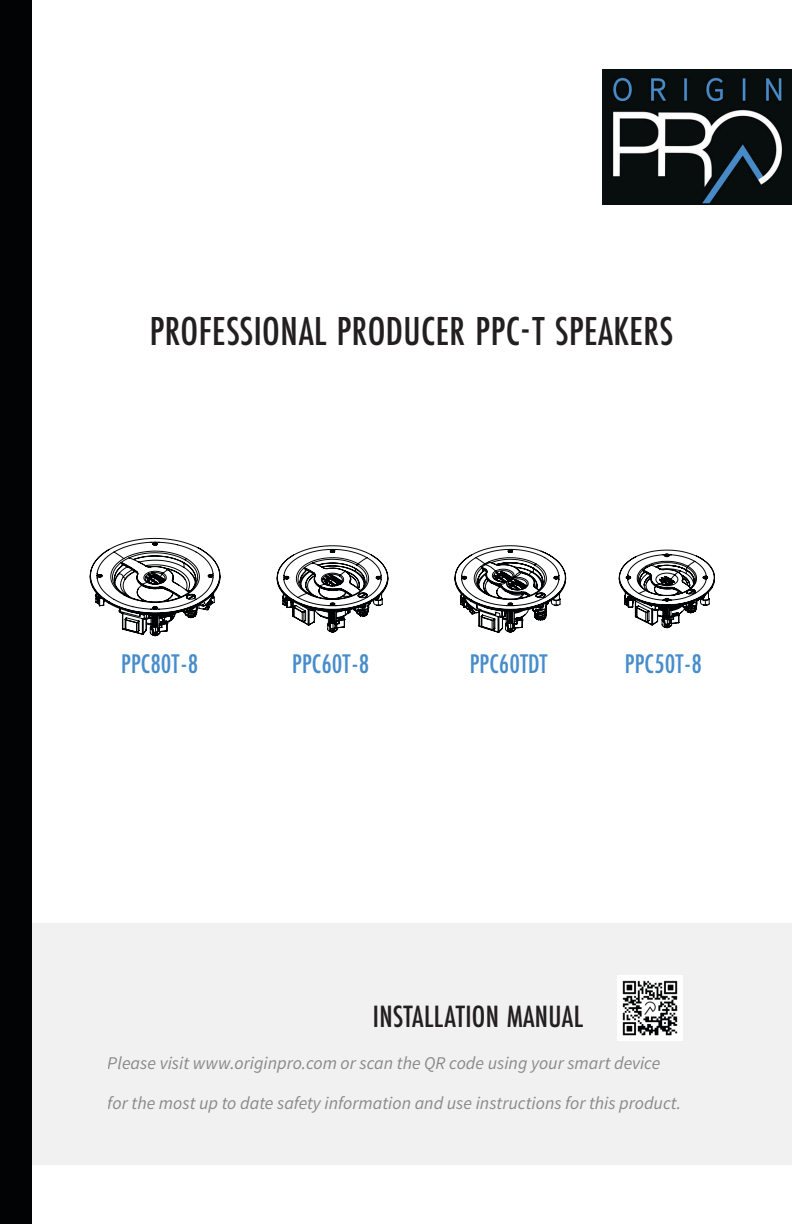
<style>
.page{position:relative;width:792px;height:1224px;background:#fff}
.page>*{position:absolute;margin:0;border:0;box-sizing:border-box;transform-origin:0 0}
.t1{font:500 42px "Futura PT Cond";letter-spacing:.01em;color:#231f20}
.t2{font:500 32px "Futura PT Cond";letter-spacing:.01em;color:#231f20}
.t3{font:500 28px "Futura PT Cond";color:#478dcb}
.t4{font:italic 18px "Source Sans Variable";color:#231f20}
</style>
<div class="page">
<div style="left:31px;top:923px;width:761px;height:242px;background:#f1f1f2"></div>
<div style="left:0;top:0;width:31px;height:1224px;background:#020304"></div>
<img style="left:602px;top:70px;width:190px;height:135px">
<img style="left:617px;top:975px;width:65px;height:65px">
<svg style="left:90px;top:538px;width:131px;height:98px"></svg>
<hr style="left:80px;top:725px;width:160px;height:1px;background:#c1c1c0">
<hr style="left:80px;top:753px;width:160px;height:1px;background:#c1c1c0">
<hr style="left:80px;top:527px;width:160px;height:1px;background:#c1c1c0">
<hr style="left:80px;top:527px;width:1px;height:117px;background:#c1c1c0">
<hr style="left:280px;top:527px;width:1px;height:117px;background:#c1c1c0">
<hr style="left:80px;top:781px;width:160px;height:1px;background:#c1c1c0">
<svg style="left:277px;top:545px;width:111px;height:88px"></svg>
<hr style="left:250px;top:725px;width:162px;height:1px;background:#c1c1c0">
<hr style="left:250px;top:753px;width:162px;height:1px;background:#c1c1c0">
<hr style="left:250px;top:527px;width:162px;height:1px;background:#c1c1c0">
<hr style="left:250px;top:527px;width:1px;height:117px;background:#c1c1c0">
<hr style="left:446px;top:527px;width:1px;height:117px;background:#c1c1c0">
<hr style="left:250px;top:781px;width:162px;height:1px;background:#c1c1c0">
<svg style="left:454px;top:545px;width:112px;height:88px"></svg>
<hr style="left:434px;top:725px;width:150px;height:1px;background:#c1c1c0">
<hr style="left:434px;top:753px;width:150px;height:1px;background:#c1c1c0">
<hr style="left:434px;top:527px;width:150px;height:1px;background:#c1c1c0">
<hr style="left:434px;top:527px;width:1px;height:117px;background:#c1c1c0">
<hr style="left:624px;top:527px;width:1px;height:117px;background:#c1c1c0">
<hr style="left:434px;top:781px;width:150px;height:1px;background:#c1c1c0">
<svg style="left:619px;top:550px;width:96px;height:78px"></svg>
<hr style="left:584px;top:765px;width:159px;height:1px;background:#c1c1c0">
<hr style="left:586px;top:793px;width:157px;height:1px;background:#c1c1c0">
<hr style="left:584px;top:527px;width:159px;height:1px;background:#c1c1c0">
<hr style="left:584px;top:527px;width:1px;height:117px;background:#c1c1c0">
<hr style="left:791px;top:527px;width:1px;height:117px;background:#c1c1c0">
<hr style="left:584px;top:821px;width:159px;height:1px;background:#c1c1c0">
<h1 class="t1" style="left:150px;top:306px;width:525px">PROFESSIONAL PRODUCER PPC-T SPEAKERS</h1>
<h3 class="t3" style="left:121px;top:647px;width:79px">PPC80T-8</h3>
<h3 class="t3" style="left:292px;top:647px;width:79px">PPC60T-8</h3>
<h3 class="t3" style="left:470px;top:647px;width:80px">PPC60TDT</h3>
<h3 class="t3" style="left:625px;top:647px;width:79px">PPC50T-8</h3>
<h2 class="t2" style="left:373px;top:997px;width:212px">INSTALLATION MANUAL</h2>
<p class="t4" style="left:108px;top:1053px;width:554px">Please visit www.originpro.com or scan the QR code using your smart device</p>
<p class="t4" style="left:108px;top:1092px;width:575px">for the most up to date safety information and use instructions for this product.</p>
</div>
